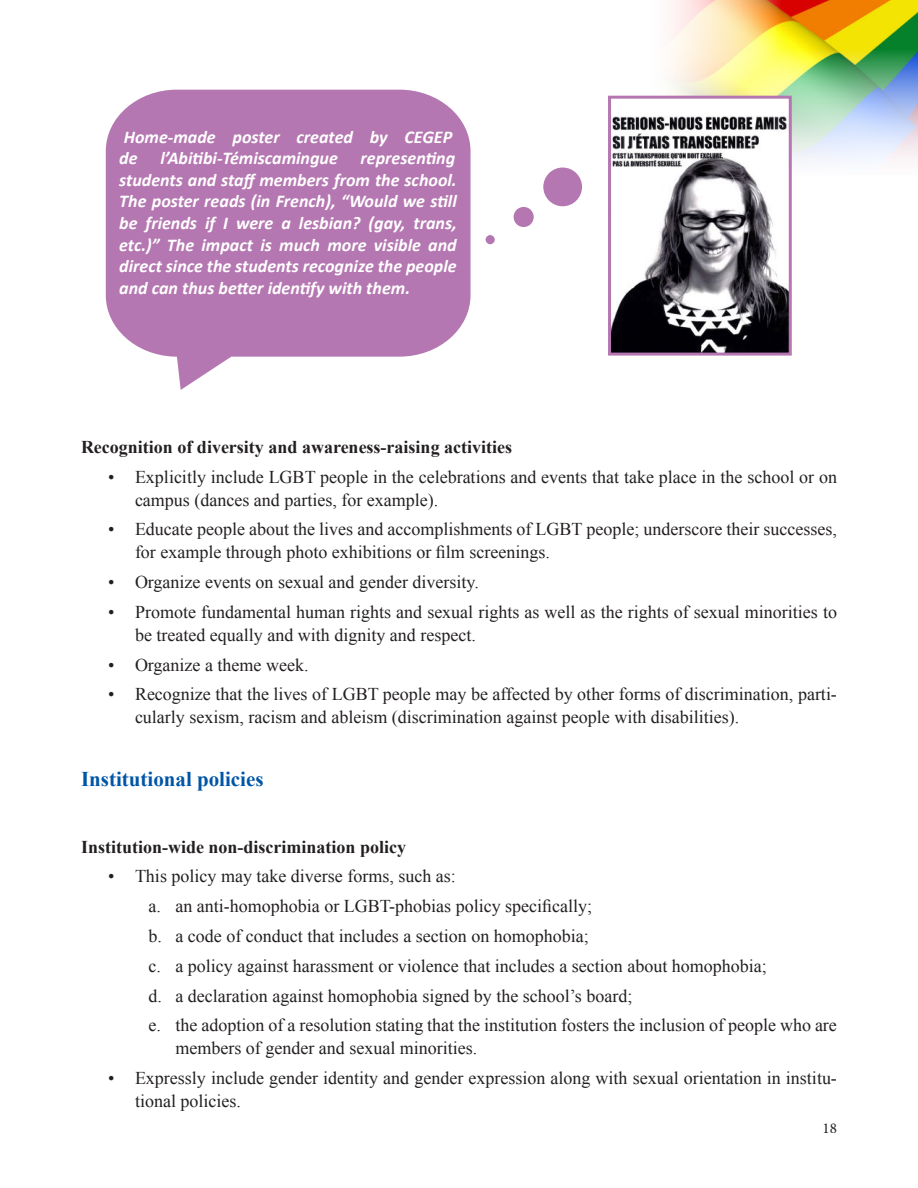
<style>
.page{position:relative;width:918px;height:1188px;background:#fff}
.page>*{position:absolute;margin:0;border:0;box-sizing:border-box;transform-origin:0 0}
.t1{font:700 21px "Times New Roman";color:#0155a7}
.t2{font:18px/23px "Times New Roman";color:#231f20}
.t3{font:italic 700 18px/21.6px "Calibri";color:#fff}
.t4{font:700 18px "Times New Roman";color:#231f20}
.t5{font:15px "Minion Pro";color:#231f20}
</style>
<div class="page">
<img style="left:670px;top:0;width:248px;height:161px">
<svg style="left:105px;top:89px;width:366px;height:301px;background:#bf8abc"></svg>
<div style="left:540px;top:164px;width:46px;height:46px;background:#b577b1;border-radius:50%"></div>
<div style="left:536px;top:160px;width:54px;height:54px;border:8px solid #fff;border-radius:50%"></div>
<svg style="left:608px;top:94px;width:185px;height:262px"></svg>
<div style="left:482px;top:231px;width:17px;height:17px;background:#b577b1;border-radius:50%"></div>
<div style="left:478px;top:228px;width:24px;height:24px;border:8px solid #fff;border-radius:50%"></div>
<div style="left:510px;top:203px;width:27px;height:28px;background:#b577b1;border-radius:50%"></div>
<div style="left:506px;top:199px;width:35px;height:36px;border:8px solid #fff;border-radius:50%"></div>
<p class="t3" style="left:119px;top:125px;width:334px">Home-made poster created by CEGEP de</p>
<p class="t3" style="left:160px;top:147px;width:179px">l’Abitibi-Témiscamingue</p>
<p class="t3" style="left:119px;top:147px;width:339px;text-align:justify;text-indent:241px">representing students and staff members from the school.<br>The poster reads (in French), “Would we still be friends if I were a lesbian? (gay, trans, etc.)” The impact is much more visible and direct since the students recognize the people and can thus better identify with them.</p>
<p class="t4" style="left:81px;top:440px;width:433px">Recognition of diversity and awareness-raising activities</p>
<p class="t2" style="left:135px;top:465px;width:704px;text-indent:-27px">• Explicitly include LGBT people in the celebrations and events that take place in the school or on campus (dances and parties, for example).</p>
<p class="t2" style="left:135px;top:517px;width:704px;text-indent:-27px">• Educate people about the lives and accomplishments of LGBT people; underscore their successes, for example through photo exhibitions or film screenings.</p>
<p class="t2" style="left:108px;top:570px;width:372px">• Organize events on sexual and gender diversity.</p>
<p class="t2" style="left:135px;top:600px;width:704px;text-indent:-27px">• Promote fundamental human rights and sexual rights as well as the rights of sexual minorities to be treated equally and with dignity and respect.</p>
<p class="t2" style="left:108px;top:653px;width:202px">• Organize a theme week.</p>
<p class="t2" style="left:135px;top:682px;width:703px;text-indent:-27px">• Recognize that the lives of LGBT people may be affected by other forms of discrimination, parti&shy;cularly sexism, racism and ableism (discrimination against people with disabilities).</p>
<p class="t1" style="left:81px;top:772px;width:184px">Institutional policies</p>
<p class="t4" style="left:81px;top:840px;width:327px">Institution-wide non-discrimination policy</p>
<p class="t2" style="left:148px;top:861px;width:690px;line-height:29.7px;text-indent:-40px">• This policy may take diverse forms, such as:<br>a. an anti-homophobia or LGBT-phobias policy specifically;<br>b. a code of conduct that includes a section on homophobia;<br>c. a policy against harassment or violence that includes a section about homophobia;<br>d. a declaration against homophobia signed by the school’s board;<br>e. the adoption of a resolution stating that the institution fosters the inclusion of people who are</p>
<p class="t2" style="left:176px;top:1036px;width:303px">members of gender and sexual minorities.</p>
<p class="t2" style="left:135px;top:1066px;width:703px;text-indent:-27px">• Expressly include gender identity and gender expression along with sexual orientation in institu&shy;tional policies.</p>
<p class="t5" style="left:823px;top:1119px;width:16px">18</p>
</div>
